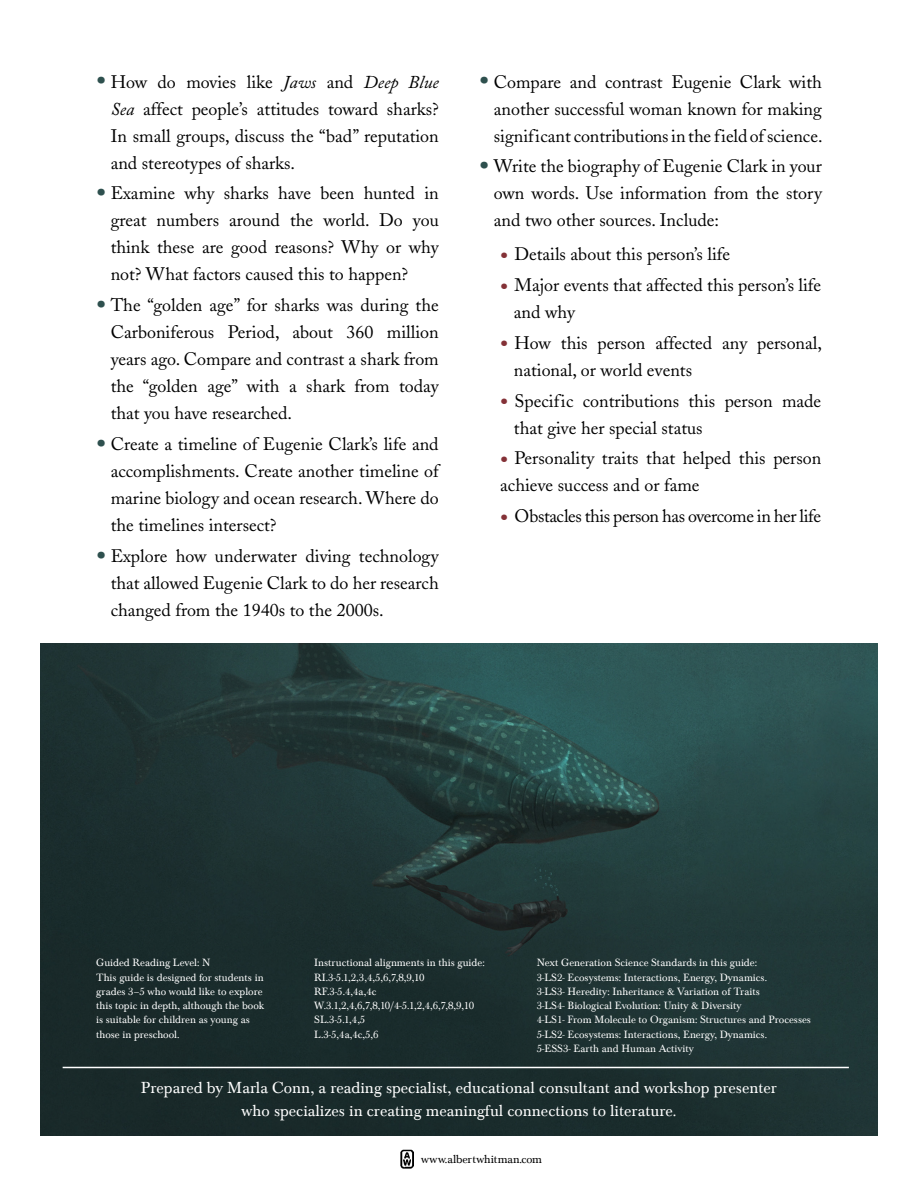
<style>
.page{position:relative;width:918px;height:1188px;background:#fff}
.page>*{position:absolute;margin:0;border:0;box-sizing:border-box;transform-origin:0 0}
.t1{font:18px/27px "Adobe Caslon";color:#000;text-align:justify}
.t2{font:18px "Adobe Caslon";letter-spacing:-.02em;color:#000}
.t3{font:16.5px/22.5px "Baskerville LT";color:#fff;text-align:center}
.t4{font:12px "Baskerville LT";color:#000}
.t5{font:10.8px/14.2px "Baskerville LT";color:#fff}
.s1{font-size:30px;color:#2e504e}
.s2{font-style:italic}
.s3{font-size:24px;color:#843137}
</style>
<div class="page">
<img style="left:40px;top:644px;width:838px;height:491px">
<hr style="left:63px;top:1067px;width:786px;height:1px;background:#fff">
<img style="left:400px;top:1150px;width:14px;height:19px">
<p class="t1" style="left:111px;top:68px;width:330px;text-indent:-15px"><span class="s1">•</span> How do movies like <span class="s2">Jaws</span> and <span class="s2">Deep Blue Sea</span> affect people’s attitudes toward sharks?<br>In small groups, discuss the “bad” reputation and stereotypes of sharks.</p>
<p class="t1" style="left:111px;top:180px;width:330px;text-indent:-15px"><span class="s1">•</span> Examine why sharks have been hunted in great numbers around the world. Do you think these are good reasons? Why or why not? What factors caused this to happen?</p>
<p class="t1" style="left:111px;top:292px;width:330px;text-indent:-15px"><span class="s1">•</span> The “golden age” for sharks was during the Carboniferous Period, about 360 million years ago. Compare and contrast a shark from the “golden age” with a shark from today that you have researched.</p>
<p class="t1" style="left:111px;top:431px;width:330px;text-indent:-15px"><span class="s1">•</span> Create a timeline of Eugenie Clark’s life and accomplishments. Create another timeline of marine biology and ocean research. Where do the timelines intersect?</p>
<p class="t1" style="left:111px;top:542px;width:330px;text-indent:-15px"><span class="s1">•</span> Explore how underwater diving technology that allowed Eugenie Clark to do her research changed from the 1940s to the 2000s.</p>
<p class="t1" style="left:494px;top:68px;width:330px;text-indent:-15px"><span class="s1">•</span> Compare and contrast Eugenie Clark with another successful woman known for making significant contributions in the field of science.</p>
<p class="t1" style="left:494px;top:153px;width:330px;text-indent:-15px"><span class="s1">•</span> Write the biography of Eugenie Clark in your own words. Use information from the story and two other sources. Include:</p>
<p class="t1" style="left:500px;top:241px;width:232px"><span class="s3">•</span> Details about this person’s life</p>
<p class="t1" style="left:514px;top:272px;width:309px;text-indent:-14px"><span class="s3">•</span> Major events that affected this person’s life and why</p>
<p class="t1" style="left:514px;top:329px;width:310px;text-indent:-14px"><span class="s3">•</span> How this person affected any personal, national, or world events</p>
<p class="t1" style="left:514px;top:387px;width:309px;text-indent:-14px"><span class="s3">•</span> Specific contributions this person made that give her special status</p>
<p class="t1" style="left:500px;top:445px;width:323px"><span class="s3">•</span> Personality traits that helped this person achieve success and or fame</p>
<p class="t2" style="left:500px;top:505px;width:322px"><span class="s3">•</span> Obstacles this person has overcome in her life</p>
<p class="t5" style="left:96px;top:956px;width:170px">Guided Reading Level: N<br>This guide is designed for students in grades 3–5 who would like to explore this topic in depth, although the book is suitable for children as young as those in preschool.</p>
<p class="t5" style="left:314px;top:956px;width:172px">Instructional alignments in this guide:<br>RI.3-5.1,2,3,4,5,6,7,8,9,10<br>RF.3-5.4,4a,4c<br>W.3.1,2,4,6,7,8,10/4-5.1,2,4,6,7,8,9,10<br>SL.3-5.1,4,5<br>L.3-5,4a,4c,5,6</p>
<p class="t5" style="left:537px;top:956px;width:276px">Next Generation Science Standards in this guide:<br>3-LS2- Ecosystems: Interactions, Energy, Dynamics.<br>3-LS3- Heredity: Inheritance &amp; Variation of Traits<br>3-LS4- Biological Evolution: Unity &amp; Diversity<br>4-LS1- From Molecule to Organism: Structures and Processes 5-LS2- Ecosystems: Interactions, Energy, Dynamics.<br>5-ESS3- Earth and Human Activity</p>
<p class="t3" style="left:141px;top:1077px;width:638px">Prepared by Marla Conn, a reading specialist, educational consultant and workshop presenter who specializes in creating meaningful connections to literature.</p>
<p class="t4" style="left:421px;top:1152px;width:122px">www.albertwhitman.com</p>
</div>
